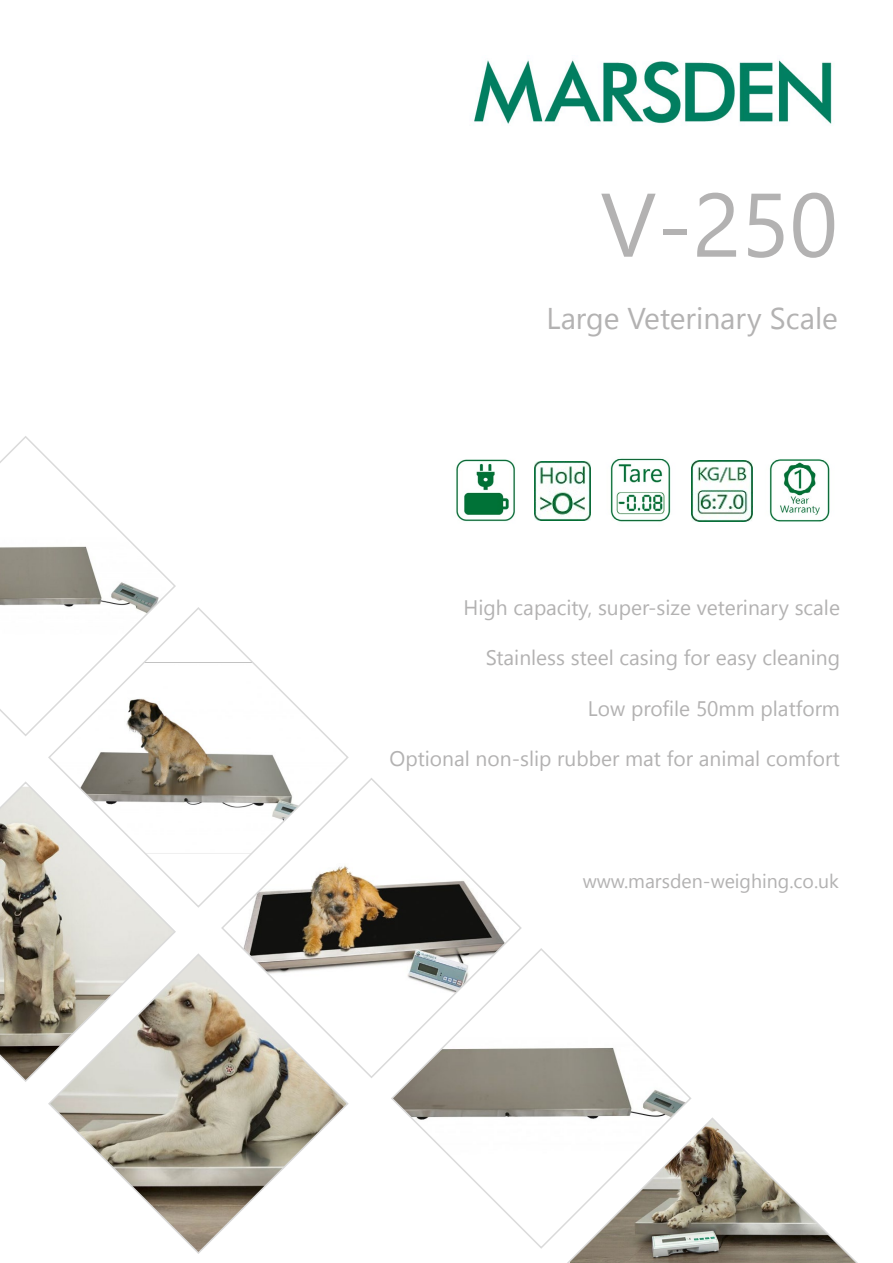
<style>
.page{position:relative;width:893px;height:1263px;background:#fff}
.page>*{position:absolute;margin:0;border:0;box-sizing:border-box;transform-origin:0 0}
.t1{font:90px "Leelawadee UI";color:#b3b2b2}
.t2{font:30px "Leelawadee UI";color:#b3b2b2}
.t3{font:21px "Leelawadee UI";color:#b3b2b2}
.t4{font:19.5px "Leelawadee UI";color:#b3b2b2}
</style>
<div class="page">
<img style="left:474px;top:60px;width:358px;height:64px">
<svg style="left:48px;top:953px;width:301px;height:301px"></svg>
<svg style="left:0;top:436px;width:176px;height:300px"></svg>
<svg style="left:47px;top:606px;width:302px;height:302px"></svg>
<svg style="left:220px;top:776px;width:302px;height:303px"></svg>
<svg style="left:390px;top:947px;width:302px;height:302px"></svg>
<svg style="left:561px;top:1116px;width:297px;height:147px"></svg>
<svg style="left:0;top:780px;width:177px;height:303px"></svg>
<img style="left:535px;top:461px;width:56px;height:59px">
<img style="left:610px;top:458px;width:61px;height:64px">
<img style="left:769px;top:459px;width:61px;height:63px">
<img style="left:456px;top:459px;width:59px;height:63px">
<img style="left:692px;top:460px;width:61px;height:61px">
<h1 class="t1" style="left:600px;top:162px;width:239px">V-250</h1>
<h2 class="t2" style="left:547px;top:297px;width:293px">Large Veterinary Scale</h2>
<p class="t3" style="left:464px;top:593px;width:378px">High capacity, super-size veterinary scale</p>
<p class="t3" style="left:486px;top:643px;width:356px">Stainless steel casing for easy cleaning</p>
<p class="t3" style="left:588px;top:694px;width:254px">Low profile 50mm platform</p>
<p class="t3" style="left:389px;top:744px;width:452px">Optional non-slip rubber mat for animal comfort</p>
<p class="t4" style="left:583px;top:867px;width:258px">www.marsden-weighing.co.uk</p>
</div>
